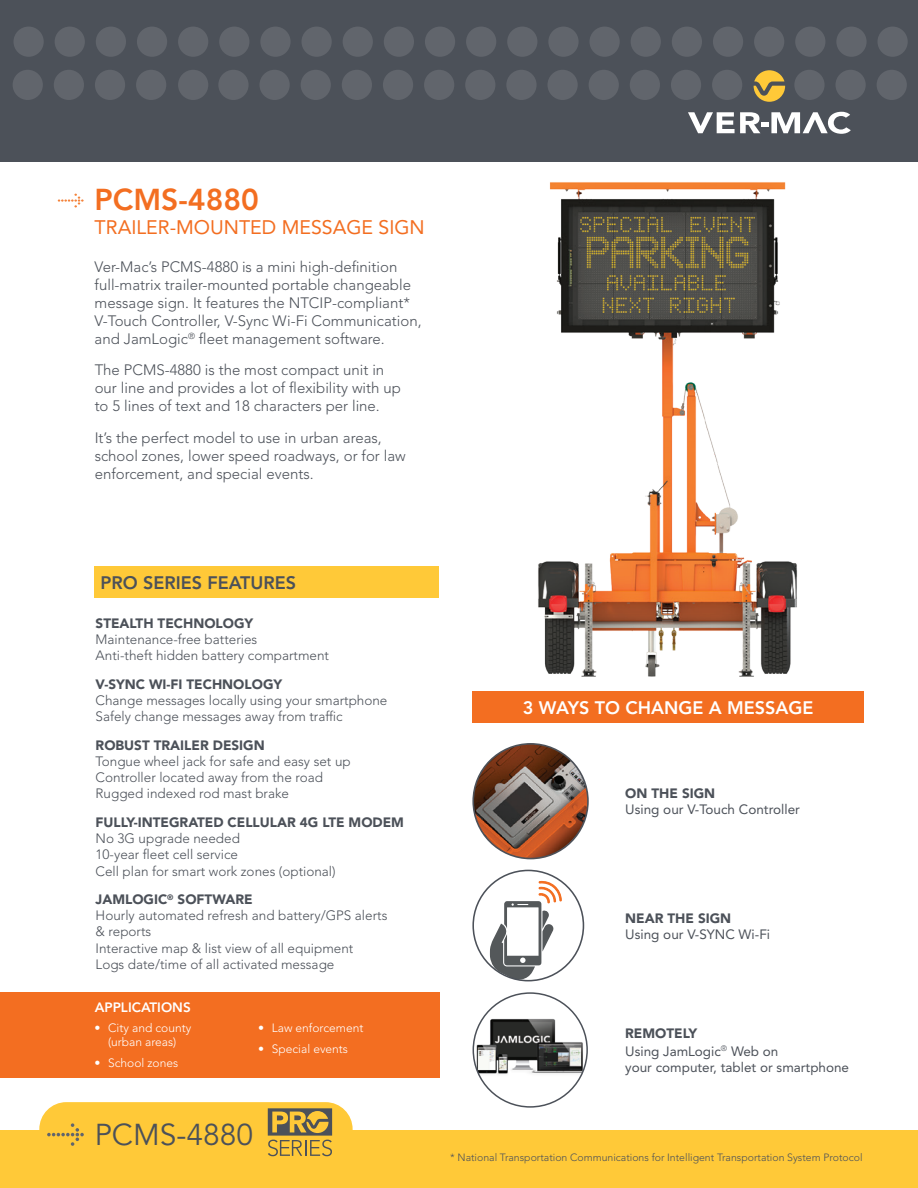
<style>
.page{position:relative;width:918px;height:1188px;background:#fff}
.page>*{position:absolute;margin:0;border:0;box-sizing:border-box;transform-origin:0 0}
.t1{font:30px "Avenir LT Std";color:#4c5159}
.t2{font:800 30px "Avenir LT Std";color:#f36e21}
.t3{font:19.5px "Avenir LT Std";color:#f36e21}
.t4{font:800 18px "Avenir LT Std";color:#fff}
.t5{font:800 18px "Avenir LT Std";color:#4c5159}
.t6{font:300 15px/18px "Avenir LT Std";color:#4c5159}
.t7{font:300 13.5px/16.2px "Avenir LT Std";color:#4c5159}
.t8{font:900 13.5px "Avenir LT Std";color:#4c5159}
.t9{font:13.5px/18px "Avenir LT Std";color:#4c5159}
.t10{font:800 13.5px "Avenir LT Std";color:#fff}
.t11{font:300 12px/14.4px "Avenir LT Std";color:#fff;text-align:center}
.t12{font:300 10.5px "Avenir LT Std";color:#4c5159}
.s1{font-weight:900}
</style>
<div class="page">
<img style="left:538px;top:182px;width:259px;height:495px">
<div style="left:0;top:0;width:918px;height:161px;background:#4c5159"></div>
<div style="left:14px;top:27px;width:30px;height:30px;background:#61656c;border-radius:50%"></div>
<div style="left:13px;top:70px;width:30px;height:30px;background:#61656c;border-radius:50%"></div>
<div style="left:384px;top:27px;width:30px;height:30px;background:#61656c;border-radius:50%"></div>
<div style="left:383px;top:70px;width:30px;height:30px;background:#61656c;border-radius:50%"></div>
<div style="left:178px;top:27px;width:30px;height:30px;background:#61656c;border-radius:50%"></div>
<div style="left:548px;top:27px;width:31px;height:30px;background:#61656c;border-radius:50%"></div>
<div style="left:547px;top:70px;width:31px;height:30px;background:#61656c;border-radius:50%"></div>
<div style="left:96px;top:27px;width:30px;height:30px;background:#61656c;border-radius:50%"></div>
<div style="left:95px;top:70px;width:30px;height:30px;background:#61656c;border-radius:50%"></div>
<div style="left:466px;top:27px;width:30px;height:30px;background:#61656c;border-radius:50%"></div>
<div style="left:465px;top:70px;width:30px;height:30px;background:#61656c;border-radius:50%"></div>
<div style="left:260px;top:27px;width:31px;height:30px;background:#61656c;border-radius:50%"></div>
<div style="left:259px;top:70px;width:31px;height:30px;background:#61656c;border-radius:50%"></div>
<div style="left:631px;top:27px;width:30px;height:30px;background:#61656c;border-radius:50%"></div>
<div style="left:630px;top:70px;width:30px;height:30px;background:#61656c;border-radius:50%"></div>
<div style="left:795px;top:27px;width:30px;height:30px;background:#61656c;border-radius:50%"></div>
<div style="left:794px;top:70px;width:31px;height:30px;background:#61656c;border-radius:50%"></div>
<div style="left:178px;top:70px;width:30px;height:30px;background:#61656c;border-radius:50%"></div>
<div style="left:55px;top:27px;width:30px;height:30px;background:#61656c;border-radius:50%"></div>
<div style="left:54px;top:70px;width:30px;height:30px;background:#61656c;border-radius:50%"></div>
<div style="left:425px;top:27px;width:30px;height:30px;background:#61656c;border-radius:50%"></div>
<div style="left:424px;top:70px;width:30px;height:30px;background:#61656c;border-radius:50%"></div>
<div style="left:137px;top:27px;width:30px;height:30px;background:#61656c;border-radius:50%"></div>
<div style="left:136px;top:70px;width:30px;height:30px;background:#61656c;border-radius:50%"></div>
<div style="left:507px;top:27px;width:30px;height:30px;background:#61656c;border-radius:50%"></div>
<div style="left:506px;top:70px;width:31px;height:30px;background:#61656c;border-radius:50%"></div>
<div style="left:343px;top:27px;width:30px;height:30px;background:#61656c;border-radius:50%"></div>
<div style="left:342px;top:70px;width:30px;height:30px;background:#61656c;border-radius:50%"></div>
<div style="left:713px;top:27px;width:30px;height:30px;background:#61656c;border-radius:50%"></div>
<div style="left:712px;top:70px;width:30px;height:30px;background:#61656c;border-radius:50%"></div>
<div style="left:878px;top:27px;width:30px;height:30px;background:#61656c;border-radius:50%"></div>
<div style="left:877px;top:70px;width:30px;height:30px;background:#61656c;border-radius:50%"></div>
<div style="left:219px;top:27px;width:30px;height:30px;background:#61656c;border-radius:50%"></div>
<div style="left:218px;top:70px;width:31px;height:30px;background:#61656c;border-radius:50%"></div>
<div style="left:589px;top:27px;width:31px;height:30px;background:#61656c;border-radius:50%"></div>
<div style="left:589px;top:70px;width:30px;height:30px;background:#61656c;border-radius:50%"></div>
<div style="left:754px;top:27px;width:30px;height:30px;background:#61656c;border-radius:50%"></div>
<div style="left:302px;top:27px;width:30px;height:30px;background:#61656c;border-radius:50%"></div>
<div style="left:301px;top:70px;width:30px;height:30px;background:#61656c;border-radius:50%"></div>
<div style="left:672px;top:27px;width:30px;height:30px;background:#61656c;border-radius:50%"></div>
<div style="left:671px;top:70px;width:30px;height:30px;background:#61656c;border-radius:50%"></div>
<div style="left:836px;top:27px;width:31px;height:30px;background:#61656c;border-radius:50%"></div>
<div style="left:835px;top:70px;width:31px;height:30px;background:#61656c;border-radius:50%"></div>
<svg style="left:688px;top:112px;width:163px;height:22px"></svg>
<svg style="left:754px;top:70px;width:31px;height:32px"></svg>
<div style="left:0;top:1130px;width:918px;height:58px;background:#ffc938"></div>
<div style="left:39px;top:1102px;width:314px;height:72px;background:#ffc938;border-radius:27px"></div>
<svg style="left:47px;top:1123px;width:37px;height:23px"></svg>
<svg style="left:268px;top:1108px;width:64px;height:48px"></svg>
<div style="left:472px;top:692px;width:392px;height:31px;background:#f36e21"></div>
<img style="left:473px;top:744px;width:115px;height:115px;border-radius:57px">
<div style="left:472px;top:743px;width:117px;height:116px;border:2px solid #4c5159;border-radius:50%"></div>
<svg style="left:490px;top:880px;width:72px;height:100px"></svg>
<div style="left:472px;top:870px;width:112px;height:111px;border:2px solid #4c5159;border-radius:50%"></div>
<svg style="left:58px;top:194px;width:26px;height:13px"></svg>
<div style="left:0;top:992px;width:439px;height:85px;background:#f36e21"></div>
<div style="left:95px;top:566px;width:344px;height:32px;background:#ffc938"></div>
<img style="left:475px;top:993px;width:112px;height:108px">
<div style="left:473px;top:992px;width:115px;height:116px;border:2px solid #4c5159;border-radius:50%"></div>
<h1 class="t2" style="left:95px;top:182px;width:166px">PCMS-4880</h1>
<h2 class="t3" style="left:95px;top:216px;width:332px">TRAILER-MOUNTED MESSAGE SIGN</h2>
<p class="t6" style="left:95px;top:258px;width:328px">Ver-Mac’s PCMS-4880 is a mini high-definition full-matrix trailer-mounted portable changeable message sign. It features the NTCIP-compliant* V-Touch Controller, V-Sync Wi-Fi Communication, and JamLogic<sup>®</sup> fleet management software.</p>
<p class="t6" style="left:95px;top:361px;width:308px">The PCMS-4880 is the most compact unit in our line and provides a lot of flexibility with up to 5 lines of text and 18 characters per line.</p>
<p class="t6" style="left:95px;top:429px;width:313px">It’s the perfect model to use in urban areas, school zones, lower speed roadways, or for law enforcement, and special events.</p>
<h3 class="t5" style="left:100px;top:572px;width:197px">PRO SERIES FEATURES</h3>
<p class="t8" style="left:96px;top:615px;width:159px">STEALTH TECHNOLOGY</p>
<p class="t7" style="left:96px;top:632px;width:235px">Maintenance-free batteries<br>Anti-theft hidden battery compartment</p>
<p class="t8" style="left:96px;top:676px;width:188px">V-SYNC WI-FI TECHNOLOGY</p>
<p class="t7" style="left:96px;top:692px;width:293px">Change messages locally using your smartphone<br>Safely change messages away from traffic</p>
<p class="t8" style="left:96px;top:737px;width:171px">ROBUST TRAILER DESIGN</p>
<p class="t7" style="left:96px;top:753px;width:257px">Tongue wheel jack for safe and easy set up<br>Controller located away from the road<br>Rugged indexed rod mast brake</p>
<p class="t8" style="left:96px;top:814px;width:310px">FULLY-INTEGRATED CELLULAR 4G LTE MODEM</p>
<p class="t7" style="left:96px;top:830px;width:242px">No 3G upgrade needed<br>10-year fleet cell service<br>Cell plan for smart work zones (optional)</p>
<p class="t7" style="left:96px;top:891px;width:293px"><span class="s1">JAMLOGIC</span><sup>®</sup> <span class="s1">SOFTWARE<br></span>Hourly automated refresh and battery/GPS alerts &amp; reports<br>Interactive map &amp; list view of all equipment<br>Logs date/time of all activated message</p>
<p class="t10" style="left:95px;top:999px;width:97px">APPLICATIONS</p>
<p class="t11" style="left:95px;top:1021px;width:98px">• City and county (urban areas)</p>
<p class="t11" style="left:95px;top:1056px;width:85px">• School zones</p>
<p class="t11" style="left:258px;top:1021px;width:107px">• Law enforcement</p>
<p class="t11" style="left:258px;top:1042px;width:91px">• Special events</p>
<h1 class="t1" style="left:95px;top:1118px;width:160px">PCMS-4880</h1>
<h3 class="t4" style="left:523px;top:697px;width:292px">3 WAYS TO CHANGE A MESSAGE</h3>
<p class="t8" style="left:625px;top:785px;width:91px">ON THE SIGN</p>
<p class="t9" style="left:625px;top:801px;width:176px">Using our V-Touch Controller</p>
<p class="t8" style="left:625px;top:910px;width:108px">NEAR THE SIGN</p>
<p class="t9" style="left:625px;top:925px;width:146px">Using our V-SYNC Wi-Fi</p>
<p class="t9" style="left:625px;top:1024px;width:155px"><span class="s1">REMOTELY<br></span>Using JamLogic<sup>®</sup> Web on</p>
<p class="t9" style="left:625px;top:1059px;width:225px">your computer, tablet or smartphone</p>
<p class="t12" style="left:450px;top:1151px;width:414px">* National Transportation Communications for Intelligent Transportation System Protocol</p>
</div>
